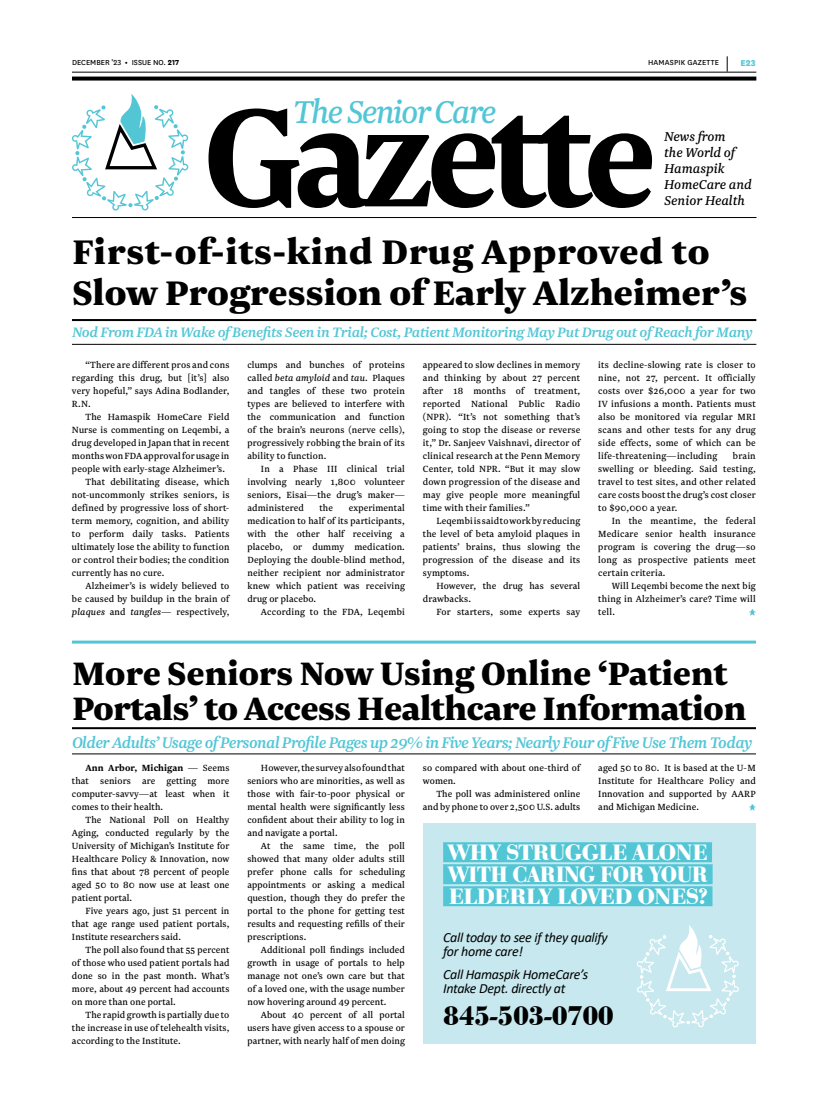
<style>
.page{position:relative;width:828px;height:1116px;background:#fff}
.page>*{position:absolute;margin:0;border:0;box-sizing:border-box;transform-origin:0 0}
.t1{font:700 163.7px "Newzald";letter-spacing:-.06em;color:#000}
.t2{font:900 40px/41px "Newzald";letter-spacing:-.01em;color:#000;scale:1.05 1}
.t3{font:900 38px/35px "Newzald";letter-spacing:-.02em;color:#000}
.t4{font:italic 37px "Newzald";letter-spacing:-.05em;color:#53c6d6}
.t5{font:700 28px "Euro Bod T";letter-spacing:-.02em;color:#000}
.t6{font:700 23px/22px "Euro Bod T";letter-spacing:-.02em;color:#fff;text-align:justify;scale:1.04 1}
.t7{font:italic 500 18px "Newzald";letter-spacing:-.03em;color:#53c6d6}
.t8{font:italic 500 16px "Newzald";letter-spacing:-.02em;color:#53c6d6}
.t9{font:italic 15px/16px "Newzald";color:#000}
.t10{font:italic 14px/13.2px "Calibri";letter-spacing:-.02em;color:#000}
.t11{font:10.5px/13px "Newzald";letter-spacing:.015em;color:#000;text-align:justify}
.t12{font:800 9.9px "National";color:#53c6d6}
.t13{font:8.5px "National";letter-spacing:.01em;color:#000}
.s1{font-weight:700}
.s2{font-style:italic}
</style>
<div class="page">
<svg style="left:749px;top:609px;width:7px;height:7px"></svg>
<svg style="left:749px;top:804px;width:7px;height:7px"></svg>
<div style="left:424px;top:823px;width:332px;height:221px;background:#c6e8ee"></div>
<svg style="left:637px;top:925px;width:102px;height:103px"></svg>
<div style="left:443px;top:842px;width:269px;height:20px;background:#53c6d6"></div>
<div style="left:443px;top:864px;width:270px;height:20px;background:#53c6d6"></div>
<div style="left:443px;top:886px;width:270px;height:20px;background:#53c6d6"></div>
<svg style="left:72px;top:94px;width:117px;height:117px"></svg>
<hr style="left:72px;top:217px;width:684px;height:1px;background:#000">
<hr style="left:72px;top:319px;width:684px;height:2px;background:#000">
<hr style="left:72px;top:344px;width:684px;height:1px;background:#000">
<hr style="left:72px;top:727px;width:684px;height:2px;background:#000">
<hr style="left:72px;top:754px;width:684px;height:1px;background:#000">
<hr style="left:72px;top:641px;width:684px;height:3px;background:#53c6d6">
<svg style="left:72px;top:77px;width:684px;height:4px;background:#1c1c1c"></svg>
<hr style="left:72px;top:72px;width:684px;height:1px;background:#000">
<svg style="left:727px;top:56px;width:1px;height:16px"></svg>
<p class="t13" style="left:72px;top:57px;width:109px">DECEMBER ’23 <span class="s1">•</span> ISSUE NO. <span class="s1">217</span></p>
<p class="t13" style="left:648px;top:57px;width:73px">HAMASPIK GAZETTE</p>
<p class="t12" style="left:741px;top:55px;width:17px">E23</p>
<h3 class="t4" style="left:292px;top:89px;width:206px">The Senior Care</h3>
<h1 class="t1" style="left:202px;top:52px;width:456px">Gazette</h1>
<h3 class="t9" style="left:664px;top:128px;width:89px">News from<br>the World of<br>Hamaspik<br>HomeCare and<br>Senior Health</h3>
<h2 class="t2" style="left:72px;top:230px;width:645px">First-of-its-kind Drug Approved to<br>Slow Progression of Early Alzheimer’s</h2>
<h3 class="t8" style="left:72px;top:322px;width:682px">Nod From FDA in Wake of Benefits Seen in Trial; Cost, Patient Monitoring May Put Drug out of Reach for Many</h3>
<p class="t11" style="left:72px;top:358px;width:159px;text-indent:14px">“There are different pros and cons regarding this drug, but [it’s] also very hopeful,” says Adina Bodlander, R.N.</p>
<p class="t11" style="left:86px;top:410px;width:145px">The Hamaspik HomeCare Field</p>
<p class="t11" style="left:72px;top:423px;width:159px">Nurse is commenting on Leqembi, a</p>
<p class="t11" style="left:72px;top:436px;width:159px">drug developed in Japan that in recent</p>
<p class="t11" style="left:72px;top:449px;width:159px">months won FDA approval for usage in</p>
<p class="t11" style="left:72px;top:462px;width:155px">people with early-stage Alzheimer’s.</p>
<p class="t11" style="left:86px;top:475px;width:145px">That debilitating disease, which</p>
<p class="t11" style="left:72px;top:488px;width:159px">not-uncommonly strikes seniors, is</p>
<p class="t11" style="left:72px;top:501px;width:159px">defined by progressive loss of short-</p>
<p class="t11" style="left:72px;top:514px;width:159px">term memory, cognition, and ability</p>
<p class="t11" style="left:72px;top:527px;width:159px">to perform daily tasks. Patients</p>
<p class="t11" style="left:72px;top:540px;width:159px">ultimately lose the ability to function</p>
<p class="t11" style="left:72px;top:553px;width:159px">or control their bodies; the condition</p>
<p class="t11" style="left:72px;top:566px;width:94px">currently has no cure.</p>
<p class="t11" style="left:86px;top:579px;width:145px">Alzheimer’s is widely believed to</p>
<p class="t11" style="left:72px;top:592px;width:159px">be caused by buildup in the brain of</p>
<p class="t11" style="left:72px;top:605px;width:159px"><span class="s2">plaques</span> and <span class="s2">tangles—</span> respectively,</p>
<p class="t11" style="left:247px;top:358px;width:159px">clumps and bunches of proteins called <span class="s2">beta amyloid</span> and <span class="s2">tau</span>. Plaques and tangles of these two protein types are believed to interfere with the communication and function of the brain’s neurons (nerve cells), progressively robbing the brain of its ability to function.</p>
<p class="t11" style="left:247px;top:462px;width:159px;text-indent:14px">In a Phase III clinical trial involving nearly 1,800 volunteer seniors, Eisai—the drug’s maker— administered</p>
<p class="t11" style="left:247px;top:501px;width:159px;text-indent:101px">experimental medication to half of its participants, with the other half receiving a placebo, or dummy medication.<br>Deploying the double-blind method, neither recipient nor administrator knew which patient was receiving drug or placebo.</p>
<p class="t11" style="left:261px;top:605px;width:145px">According to the FDA, Leqembi</p>
<p class="t11" style="left:319px;top:501px;width:15px">the</p>
<p class="t11" style="left:423px;top:358px;width:159px">appeared to slow declines in memory and thinking by about 27 percent after 18 months of treatment, reported National Public Radio (NPR). “It’s not something that’s going to stop the disease or reverse it,” Dr. Sanjeev Vaishnavi, director of clinical research at the Penn Memory Center, told NPR. “But it may slow down progression of the disease and may give people more meaningful time with their families.”</p>
<p class="t11" style="left:423px;top:514px;width:159px;text-indent:14px">Leqembi is said to work by reducing the level of beta amyloid plaques in patients’ brains, thus slowing the progression of the disease and its symptoms.</p>
<p class="t11" style="left:423px;top:579px;width:159px;text-indent:14px">However, the drug has several drawbacks.</p>
<p class="t11" style="left:436px;top:605px;width:145px">For starters, some experts say</p>
<p class="t11" style="left:598px;top:358px;width:159px">its decline-slowing rate is closer to nine, not 27, percent. It officially costs over $26,000 a year for two IV infusions a month. Patients must also be monitored via regular MRI scans and other tests for any drug side effects, some of which can be life-threatening—including</p>
<p class="t11" style="left:598px;top:449px;width:159px;text-indent:135px">brain swelling or bleeding. Said testing, travel to test sites, and other related care costs boost the drug’s cost closer to $90,000 a year.</p>
<p class="t11" style="left:598px;top:514px;width:159px;text-indent:14px">In the meantime, the federal Medicare senior health insurance program is covering the drug—so long as prospective patients meet certain criteria.</p>
<p class="t11" style="left:598px;top:579px;width:159px;text-indent:14px">Will Leqembi become the next big thing in Alzheimer’s care? Time will tell.</p>
<h3 class="t3" style="left:72px;top:654px;width:676px">More Seniors Now Using Online ‘Patient<br>Portals’ to Access Healthcare Information</h3>
<h3 class="t7" style="left:72px;top:731px;width:682px">Older Adults’ Usage of Personal Profile Pages up 29% in Five Years; Nearly Four of Five Use Them Today</h3>
<p class="t11" style="left:72px;top:761px;width:159px;text-indent:14px"><span class="s1">Ann Arbor, Michigan</span> — Seems that seniors are getting more computer-savvy—at least when it comes to their health.</p>
<p class="t11" style="left:72px;top:813px;width:159px;text-indent:14px">The National Poll on Healthy Aging, conducted regularly by the University of Michigan’s Institute for Healthcare Policy &amp; Innovation, now fins that about 78 percent of people aged 50 to 80 now use at least one patient portal.</p>
<p class="t11" style="left:72px;top:904px;width:159px;text-indent:14px">Five years ago, just 51 percent in that age range used patient portals, Institute researchers said.</p>
<p class="t11" style="left:72px;top:943px;width:159px;text-indent:14px">The poll also found that 55 percent of those who used patient portals had done so in the past month. What’s more, about 49 percent had accounts on more than one portal.</p>
<p class="t11" style="left:72px;top:1008px;width:159px;text-indent:14px">The rapid growth is partially due to the increase in use of telehealth visits, according to the Institute.</p>
<p class="t11" style="left:247px;top:761px;width:159px;text-indent:14px">However, the survey also found that seniors who are minorities, as well as those with fair-to-poor physical or mental health were significantly less confident about their ability to log in and navigate a portal.</p>
<p class="t11" style="left:247px;top:839px;width:159px;text-indent:14px">At the same time, the poll showed that many older adults still prefer phone calls for scheduling appointments or asking a medical question, though they do prefer the portal to the phone for getting test results and requesting refills of their prescriptions.</p>
<p class="t11" style="left:247px;top:943px;width:159px;text-indent:14px">Additional poll findings included growth in usage of portals to help manage not one’s own care but that of a loved one, with the usage number now hovering around 49 percent.</p>
<p class="t11" style="left:247px;top:1008px;width:159px;text-indent:14px">About 40 percent of all portal users have given access to a spouse or partner, with nearly half of men doing</p>
<p class="t11" style="left:423px;top:761px;width:159px">so compared with about one-third of women.</p>
<p class="t11" style="left:423px;top:787px;width:159px;text-align:right">The poll was administered online and by phone to over 2,500 U.S. adults</p>
<p class="t11" style="left:598px;top:761px;width:159px">aged 50 to 80. It is based at the U-M Institute for Healthcare Policy and Innovation and supported by AARP and Michigan Medicine.</p>
<h3 class="t6" style="left:448px;top:841px;width:252px">WHY STRUGGLE ALONE WITH CARING FOR YOUR ELDERLY LOVED ONES?</h3>
<h3 class="t10" style="left:443px;top:931px;width:166px">Call today to see if they qualify for home care!</h3>
<h3 class="t10" style="left:443px;top:967px;width:147px;line-height:14px">Call Hamaspik HomeCare’s<br>Intake Dept. directly at</h3>
<h3 class="t5" style="left:443px;top:999px;width:172px">845-503-0700</h3>
</div>
